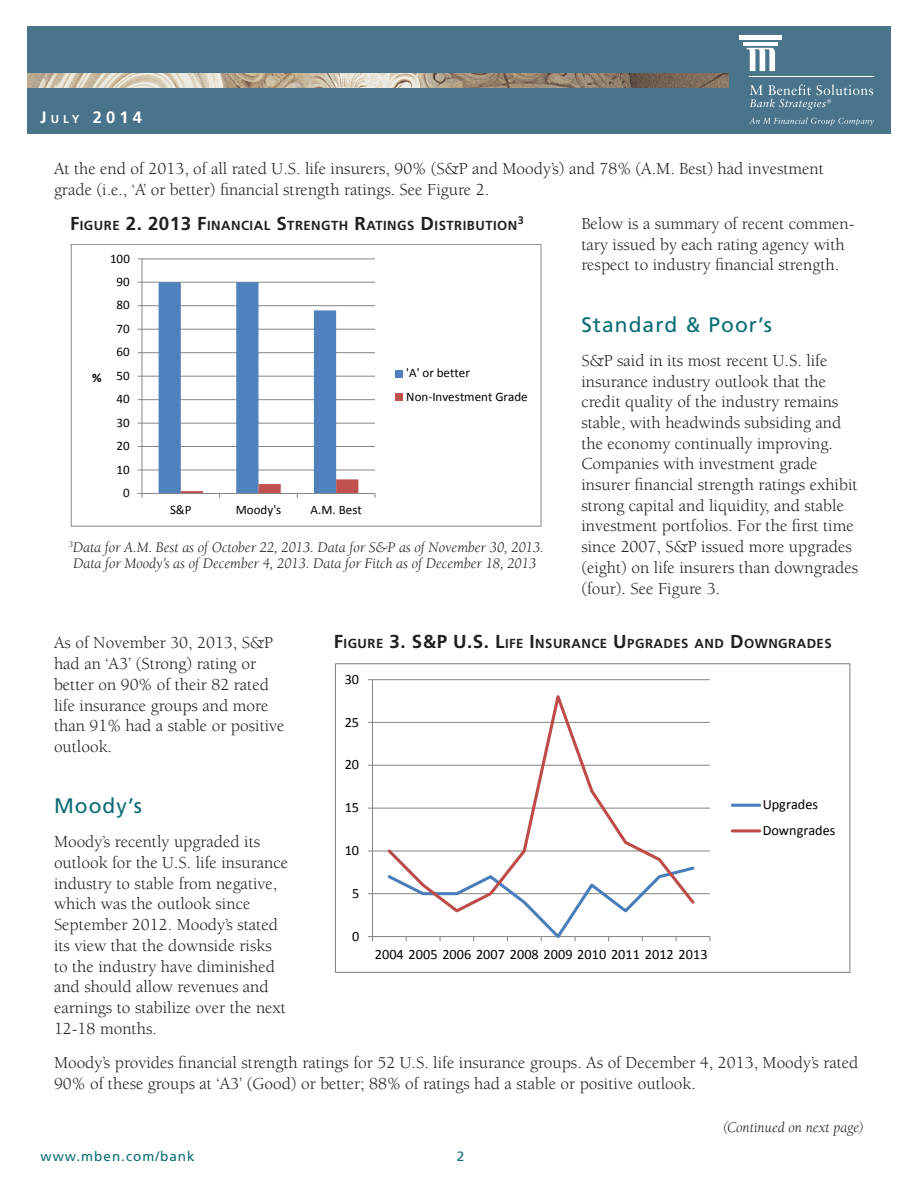
<style>
.page{position:relative;width:918px;height:1188px;background:#fff}
.page>*{position:absolute;margin:0;border:0;box-sizing:border-box;transform-origin:0 0}
.Subhead_1{font:21px "Frutiger LT Std";letter-spacing:.05em;color:#0b6c74}
.Body_Text{font:17.25px/20.7px "Berkeley Std";color:#231f20}
.Body_Text_End{font:17.25px/20.7px "Berkeley Std";color:#231f20}
.t1{font:700 16.5px "Frutiger LT Std";color:#fff}
.Footnote{font:italic 15px/16.5px "Berkeley Std";color:#231f20;text-align:center}
.Continued_on_next_pa{font:italic 15px "Berkeley Std";color:#231f20}
.t2{font:14.25px/25.8px "Calibri";color:#000}
.Page_Numbers{font:13.5px "Frutiger LT Std";letter-spacing:.075em;color:#0b6c74}
.Graph_Head{font:700 13.2px "Frutiger LT Std";letter-spacing:.035em;color:#231f20}
.t3{font:13.05px/23.5px "Calibri";color:#000}
.t4{font:700 13.05px "Calibri";color:#000}
.Graph_Head-2{font:700 10.95px "Frutiger LT Std";color:#231f20}
.s1{font-size:11.55px}
.s2{font-size:18.75px}
</style>
<div class="page">
<div style="left:27px;top:26px;width:729px;height:108px;background:#4a748b"></div>
<img style="left:27px;top:74px;width:702px;height:14px">
<div style="left:729px;top:26px;width:162px;height:108px;background:#4a748b"></div>
<div style="left:740px;top:35px;width:42px;height:5px;background:#fff"></div>
<hr style="left:744px;top:42px;width:34px;height:3px;background:#fff">
<hr style="left:750px;top:77px;width:124px;height:1px;background:#fff">
<svg style="left:747px;top:48px;width:28px;height:23px"></svg>
<svg style="left:750px;top:84px;width:123px;height:26px"></svg>
<svg style="left:749px;top:117px;width:125px;height:8px"></svg>
<hr style="left:142px;top:470px;width:233px;height:1px;background:#868686">
<hr style="left:142px;top:446px;width:233px;height:1px;background:#868686">
<hr style="left:142px;top:423px;width:233px;height:1px;background:#868686">
<hr style="left:142px;top:399px;width:233px;height:1px;background:#868686">
<hr style="left:142px;top:376px;width:233px;height:1px;background:#868686">
<hr style="left:142px;top:352px;width:233px;height:1px;background:#868686">
<hr style="left:142px;top:329px;width:233px;height:1px;background:#868686">
<hr style="left:142px;top:305px;width:233px;height:1px;background:#868686">
<hr style="left:142px;top:282px;width:233px;height:1px;background:#868686">
<hr style="left:142px;top:258px;width:233px;height:1px;background:#868686">
<hr style="left:142px;top:259px;width:1px;height:234px;background:#868686">
<hr style="left:142px;top:493px;width:233px;height:1px;background:#868686">
<svg style="left:138px;top:493px;width:5px;height:5px"></svg>
<svg style="left:159px;top:282px;width:199px;height:216px"></svg>
<div style="left:396px;top:370px;width:7px;height:7px;background:#4f81bd"></div>
<div style="left:396px;top:393px;width:7px;height:8px;background:#c0504d"></div>
<div style="left:71px;top:244px;width:470px;height:283px;border:1px solid #868686"></div>
<hr style="left:372px;top:893px;width:338px;height:1px;background:#868686">
<hr style="left:372px;top:850px;width:338px;height:2px;background:#868686">
<hr style="left:372px;top:808px;width:338px;height:1px;background:#868686">
<hr style="left:372px;top:765px;width:338px;height:1px;background:#868686">
<hr style="left:372px;top:722px;width:338px;height:1px;background:#868686">
<hr style="left:372px;top:679px;width:338px;height:1px;background:#868686">
<hr style="left:372px;top:680px;width:1px;height:257px;background:#868686">
<hr style="left:372px;top:936px;width:338px;height:1px;background:#868686">
<svg style="left:405px;top:914px;width:272px;height:27px"></svg>
<svg style="left:385px;top:695px;width:312px;height:219px"></svg>
<hr style="left:732px;top:804px;width:28px;height:3px;background:#4a7ebb">
<hr style="left:732px;top:829px;width:28px;height:3px;background:#be4b48">
<div style="left:335px;top:664px;width:515px;height:309px;border:1px solid #868686"></div>
<p class="t1" style="left:40px;top:107px;width:103px">J<span class="s1">ULY</span> 2014</p>
<p class="Body_Text" style="left:54px;top:159px;width:771px">At the end of 2013, of all rated U.S. life insurers, 90% (S&amp;P and Moody’s) and 78% (A.M. Best) had investment grade (i.e., ‘A’ or better) financial strength ratings. See Figure 2.</p>
<p class="Body_Text_End" style="left:581px;top:214px;width:275px">Below is a summary of recent commen&shy;tary issued by each rating agency with respect to industry financial strength.</p>
<p class="Graph_Head" style="left:70px;top:218px;width:449px"><span class="s2">F</span>IGURE <span class="s2">2. 2013 F</span>INANCIAL <span class="s2">S</span>TRENGTH <span class="s2">R</span>ATINGS <span class="s2">D</span>ISTRIBUTION</p>
<p class="Graph_Head-2" style="left:518px;top:214px;width:8px">3</p>
<p class="t3" style="left:110px;top:246px;width:21px">100</p>
<p class="t3" style="left:117px;top:270px;width:15px">90</p>
<p class="t3" style="left:117px;top:293px;width:15px">80</p>
<p class="t3" style="left:117px;top:317px;width:15px">70</p>
<p class="t3" style="left:117px;top:340px;width:15px">60</p>
<p class="t4" style="left:92px;top:369px;width:11px">%</p>
<p class="t3" style="left:406px;top:361px;width:123px">'A' or better<br>Non-Investment Grade</p>
<p class="t3" style="left:117px;top:364px;width:15px">50</p>
<p class="t3" style="left:117px;top:387px;width:15px">40</p>
<p class="t3" style="left:117px;top:411px;width:15px">30</p>
<p class="t3" style="left:117px;top:434px;width:15px">20</p>
<p class="t3" style="left:117px;top:458px;width:15px">10</p>
<p class="t3" style="left:123px;top:481px;width:8px">0</p>
<p class="t3" style="left:170px;top:498px;width:23px">S&amp;P</p>
<p class="t3" style="left:236px;top:498px;width:47px">Moody's</p>
<p class="t3" style="left:311px;top:498px;width:53px">A.M. Best</p>
<p class="Footnote" style="left:69px;top:539px;width:477px"><sup>3</sup>Data for A.M. Best as of October 22, 2013. Data for S&amp;P as of November 30, 2013.<br>Data for Moody’s as of December 4, 2013. Data for Fitch as of December 18, 2013</p>
<p class="Subhead_1" style="left:581px;top:312px;width:192px">Standard &amp; Poor’s</p>
<p class="Body_Text" style="left:581px;top:350px;width:278px">S&amp;P said in its most recent U.S. life insurance industry outlook that the credit quality of the industry remains stable, with headwinds subsiding and the economy continually improving.<br>Companies with investment grade insurer financial strength ratings exhibit strong capital and liquidity, and stable investment portfolios. For the first time since 2007, S&amp;P issued more upgrades (eight) on life insurers than downgrades (four). See Figure 3.</p>
<p class="Body_Text_End" style="left:54px;top:633px;width:232px">As of November 30, 2013, S&amp;P had an ‘A3’ (Strong) rating or better on 90% of their 82 rated life insurance groups and more than 91% had a stable or positive outlook.</p>
<p class="Graph_Head" style="left:334px;top:636px;width:498px"><span class="s2">F</span>IGURE <span class="s2">3. S&amp;P U.S. L</span>IFE <span class="s2">I</span> NSURANCE <span class="s2">U</span>PGRADES AND <span class="s2">D</span>OWNGRADES</p>
<p class="t2" style="left:345px;top:666px;width:16px">30</p>
<p class="t2" style="left:345px;top:709px;width:16px">25</p>
<p class="t2" style="left:345px;top:752px;width:16px">20</p>
<p class="Subhead_1" style="left:54px;top:794px;width:89px">Moody’s</p>
<p class="Body_Text" style="left:54px;top:832px;width:236px">Moody’s recently upgraded its outlook for the U.S. life insurance industry to stable from negative, which was the outlook since<br>September 2012. Moody’s stated its view that the downside risks to the industry have diminished and should allow revenues and earnings to stabilize over the next<br>12-18 months.</p>
<p class="Body_Text_End" style="left:54px;top:1052px;width:806px">Moody’s provides financial strength ratings for 52 U.S. life insurance groups. As of December 4, 2013, Moody’s rated<br>90% of these groups at ‘A3’ (Good) or better; 88% of ratings had a stable or positive outlook.</p>
<p class="Continued_on_next_pa" style="left:722px;top:1119px;width:143px">(Continued on next page)</p>
<p class="t2" style="left:763px;top:792px;width:74px">Upgrades<br>Downgrades</p>
<p class="t2" style="left:345px;top:795px;width:16px">15</p>
<p class="t2" style="left:345px;top:837px;width:16px">10</p>
<p class="t2" style="left:352px;top:880px;width:9px">5</p>
<p class="t2" style="left:352px;top:923px;width:9px">0</p>
<p class="t2" style="left:375px;top:942px;width:334px">2004 2005 2006 2007 2008 2009 2010 2011 2012 2013</p>
<p class="Page_Numbers" style="left:40px;top:1148px;width:156px">www.mben.com/bank</p>
<p class="Page_Numbers" style="left:457px;top:1148px;width:9px">2</p>
</div>
